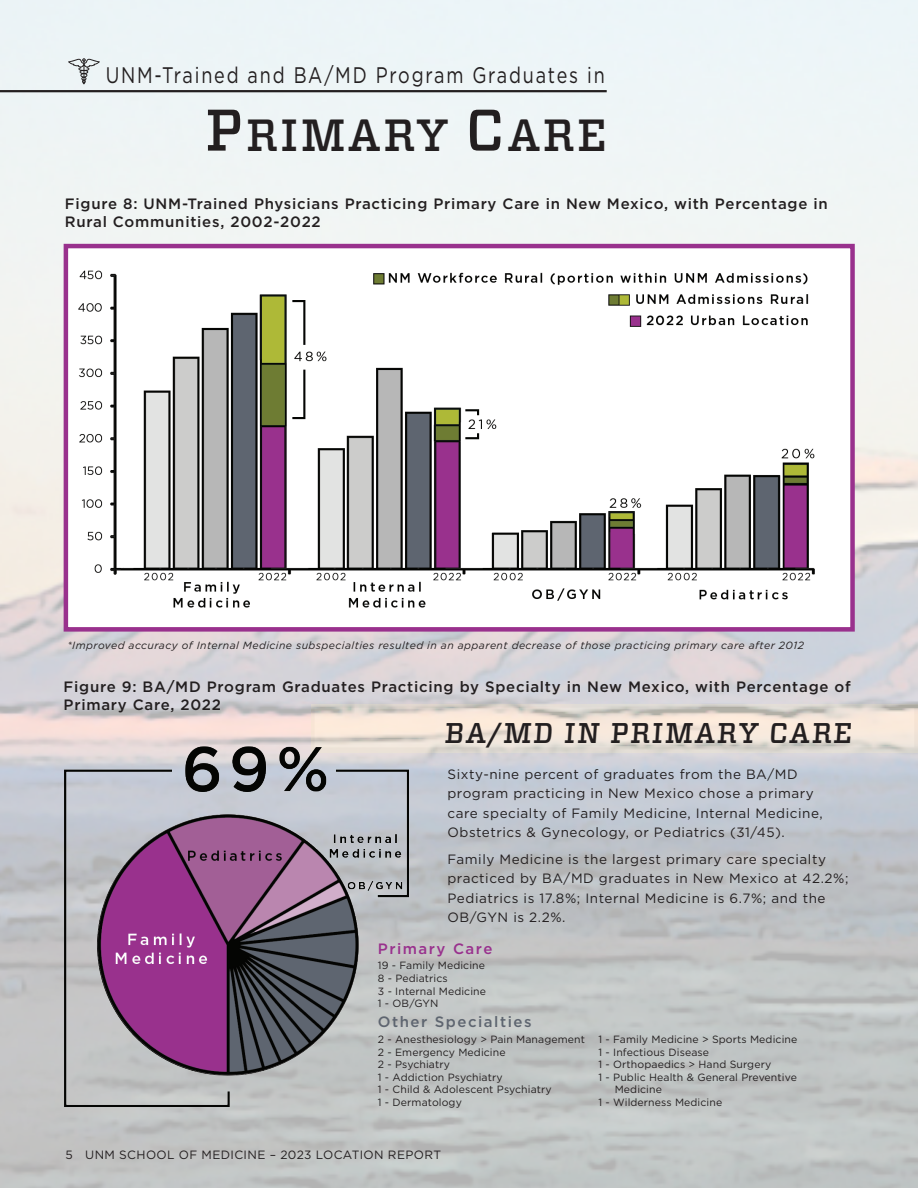
<style>
.page{position:relative;width:918px;height:1188px;background:#fff}
.page>*{position:absolute;margin:0;border:0;box-sizing:border-box;transform-origin:0 0}
.Heading_1_Left{font:500 45px "Vitesse";letter-spacing:.05em;color:#231f20}
.Heading_3_Left{font:500 28.5px "Vitesse";color:#231f20}
.Heading_Tiny_Top_Lef{font:22.5px "Gotham";letter-spacing:.1em;color:#231f20;scale:.8 1}
.Heading_6_Figures{font:500 15px/18px "Gotham";letter-spacing:.05em;color:#231f20}
.Heading_5{font:500 15px "Gotham";letter-spacing:.1em;color:#5e6570}
.Heading_5-2{font:500 15px "Gotham";letter-spacing:.1em;color:#99318d}
.Programs_text{font:13.5px/19.5px "Gotham";letter-spacing:.04em;color:#231f20}
.Footer_Text_Left{font:12px "Gotham";letter-spacing:.03em;color:#231f20}
.No_Bullet_List___clo{font:10.5px/12.6px "Gotham";letter-spacing:.01em;color:#231f20}
.Footnote{font:italic 10.5px "Gotham";letter-spacing:.04em;color:#231f20}
.s1{font-size:58.5px}
</style>
<div class="page">
<hr style="left:0;top:90px;width:607px;height:2px;background:#231f20">
<img style="left:78px;top:270px;width:737px;height:338px">
<div style="left:64px;top:244px;width:791px;height:388px;border:4px solid #99318d"></div>
<div style="left:311px;top:703px;width:607px;height:49px;background:#231f20;opacity:.04"></div>
<img style="left:30px;top:683px;width:417px;height:455px">
<svg style="left:68px;top:58px;width:32px;height:26px"></svg>
<p class="Heading_Tiny_Top_Lef" style="left:106px;top:61px;width:625px">UNM-Trained and BA/MD Program Graduates in</p>
<p class="Heading_1_Left" style="left:205px;top:105px;width:403px"><span class="s1">P</span>RIMARY <span class="s1">C</span>ARE</p>
<p class="Heading_6_Figures" style="left:65px;top:194px;width:764px">Figure 8: UNM-Trained Physicians Practicing Primary Care in New Mexico, with Percentage in</p>
<p class="Heading_6_Figures" style="left:65px;top:212px;width:257px">Rural Communities, 2002-2022</p>
<p class="Footnote" style="left:67px;top:639px;width:738px">*Improved accuracy of Internal Medicine subspecialties resulted in an apparent decrease of those practicing primary care after 2012</p>
<p class="Heading_6_Figures" style="left:64px;top:678px;width:789px">Figure 9: BA/MD Program Graduates Practicing by Specialty in New Mexico, with Percentage of<br>Primary Care, 2022</p>
<p class="Heading_3_Left" style="left:444px;top:714px;width:412px">BA/MD IN PRIMARY CARE</p>
<p class="Programs_text" style="left:447px;top:764px;width:377px">Sixty-nine percent of graduates from the BA/MD program practicing in New Mexico chose a primary care specialty of Family Medicine, Internal Medicine, Obstetrics &amp; Gynecology, or Pediatrics (31/45).</p>
<p class="Programs_text" style="left:447px;top:849px;width:403px">Family Medicine is the largest primary care specialty practiced by BA/MD graduates in New Mexico at 42.2%; Pediatrics is 17.8%; Internal Medicine is 6.7%; and the OB/GYN is 2.2%.</p>
<p class="No_Bullet_List___clo" style="left:378px;top:959px;width:109px">19 - Family Medicine</p>
<p class="No_Bullet_List___clo" style="left:378px;top:972px;width:71px">8 - Pediatrics</p>
<p class="No_Bullet_List___clo" style="left:378px;top:984px;width:110px">3 - Internal Medicine</p>
<p class="No_Bullet_List___clo" style="left:378px;top:997px;width:62px">1 - OB/GYN</p>
<p class="No_Bullet_List___clo" style="left:378px;top:1033px;width:209px">2 - Anesthesiology &gt; Pain Management</p>
<p class="No_Bullet_List___clo" style="left:378px;top:1045px;width:129px">2 - Emergency Medicine</p>
<p class="No_Bullet_List___clo" style="left:378px;top:1058px;width:74px">2 - Psychiatry</p>
<p class="No_Bullet_List___clo" style="left:378px;top:1071px;width:126px">1 - Addiction Psychiatry</p>
<p class="No_Bullet_List___clo" style="left:378px;top:1083px;width:175px">1 - Child &amp; Adolescent Psychiatry</p>
<p class="No_Bullet_List___clo" style="left:378px;top:1096px;width:86px">1 - Dermatology</p>
<p class="Heading_5-2" style="left:378px;top:938px;width:116px">Primary Care</p>
<p class="Heading_5" style="left:378px;top:1012px;width:155px">Other Specialties</p>
<p class="No_Bullet_List___clo" style="left:598px;top:1033px;width:200px">1 - Family Medicine &gt; Sports Medicine</p>
<p class="No_Bullet_List___clo" style="left:598px;top:1045px;width:112px">1 - Infectious Disease</p>
<p class="No_Bullet_List___clo" style="left:598px;top:1058px;width:174px">1 - Orthopaedics &gt; Hand Surgery</p>
<p class="No_Bullet_List___clo" style="left:615px;top:1071px;width:184px;text-indent:-16px">1 - Public Health &amp; General Preventive<br>Medicine</p>
<p class="No_Bullet_List___clo" style="left:598px;top:1096px;width:125px">1 - Wilderness Medicine</p>
<p class="Footer_Text_Left" style="left:66px;top:1147px;width:377px">5 UNM SCHOOL OF MEDICINE – 2023 LOCATION REPORT</p>
</div>
